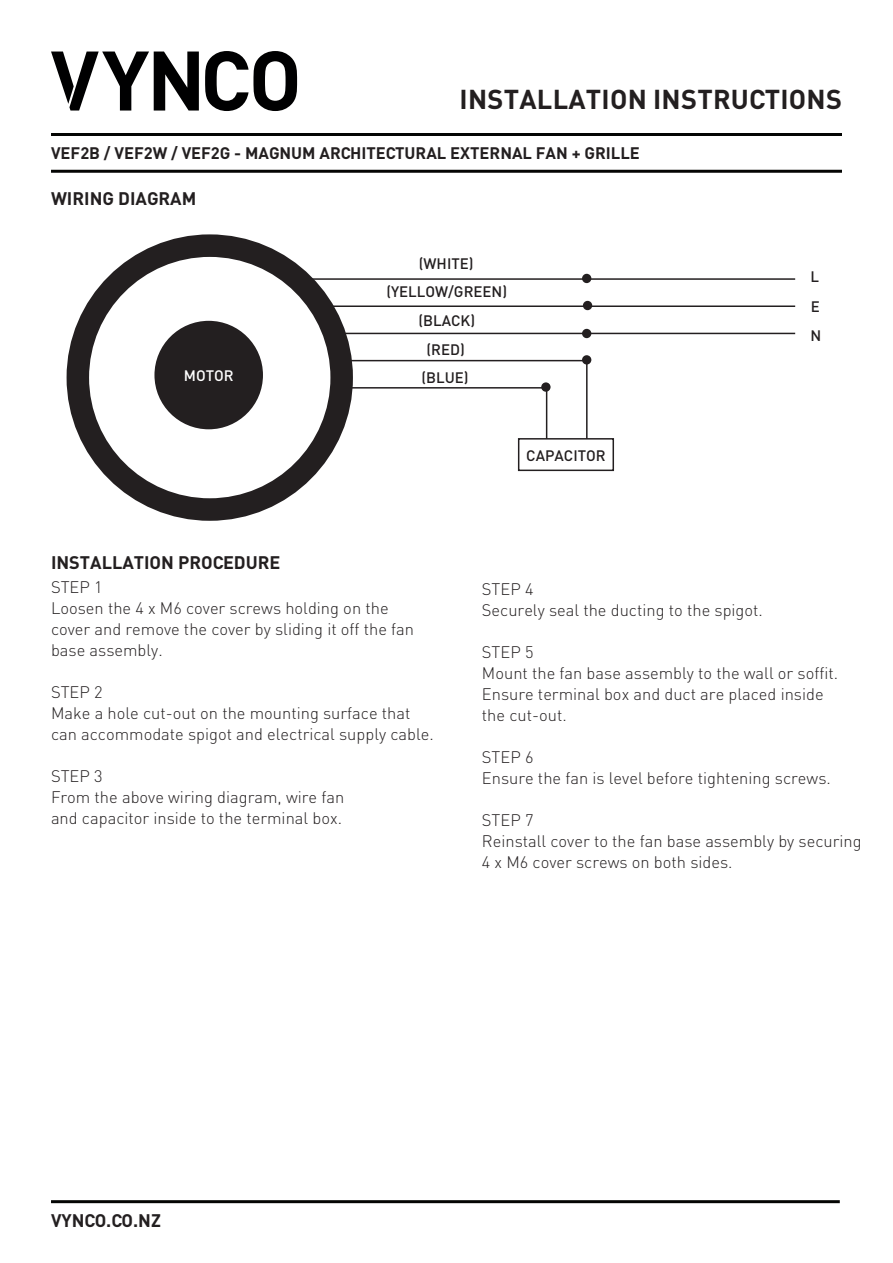
<style>
.page{position:relative;width:893px;height:1263px;background:#fff}
.page>*{position:absolute;margin:0;border:0;box-sizing:border-box;transform-origin:0 0}
.t1{font:700 27px "DIN";letter-spacing:.01em;color:#231f20}
.t2{font:700 18px "DIN";color:#231f20}
.t3{font:300 16.5px "DIN";color:#231f20}
.t4{font:700 16.5px "DIN";color:#231f20}
.t5{font:500 15px "DIN";color:#231f20}
.t6{font:500 15px "DIN";color:#fff}
</style>
<div class="page">
<hr style="left:51px;top:170px;width:791px;height:3px;background:#040503">
<hr style="left:51px;top:133px;width:791px;height:3px;background:#040503">
<svg style="left:205px;top:51px;width:92px;height:60px"></svg>
<svg style="left:51px;top:52px;width:148px;height:59px"></svg>
<hr style="left:51px;top:1200px;width:789px;height:3px;background:#040503">
<div style="left:67px;top:234px;width:286px;height:287px;border:22px solid #231f20;border-radius:50%"></div>
<div style="left:154px;top:321px;width:109px;height:108px;background:#231f20;border-radius:50%"></div>
<hr style="left:310px;top:278px;width:485px;height:2px;background:#231f20">
<hr style="left:329px;top:305px;width:466px;height:2px;background:#231f20">
<hr style="left:344px;top:333px;width:451px;height:1px;background:#231f20">
<hr style="left:586px;top:361px;width:2px;height:78px;background:#231f20">
<hr style="left:546px;top:387px;width:1px;height:52px;background:#231f20">
<div style="left:518px;top:438px;width:96px;height:33px;border:2px solid #231f20"></div>
<hr style="left:347px;top:360px;width:240px;height:1px;background:#231f20">
<hr style="left:342px;top:387px;width:205px;height:2px;background:#231f20">
<div style="left:582px;top:274px;width:9px;height:9px;background:#231f20;border-radius:50%"></div>
<div style="left:583px;top:301px;width:9px;height:9px;background:#231f20;border-radius:50%"></div>
<div style="left:582px;top:329px;width:9px;height:9px;background:#231f20;border-radius:50%"></div>
<svg style="left:541px;top:382px;width:10px;height:10px"></svg>
<div style="left:582px;top:355px;width:9px;height:10px;background:#231f20;border-radius:50%"></div>
<h1 class="t1" style="left:459px;top:81px;width:384px">INSTALLATION INSTRUCTIONS</h1>
<p class="t4" style="left:51px;top:142px;width:590px">VEF2B / VEF2W / VEF2G - MAGNUM ARCHITECTURAL EXTERNAL FAN + GRILLE</p>
<p class="t2" style="left:51px;top:187px;width:147px">WIRING DIAGRAM</p>
<p class="t6" style="left:184px;top:366px;width:51px">MOTOR</p>
<p class="t5" style="left:419px;top:254px;width:56px">(WHITE)</p>
<p class="t5" style="left:386px;top:282px;width:122px">(YELLOW/GREEN)</p>
<p class="t5" style="left:418px;top:311px;width:58px">(BLACK)</p>
<p class="t5" style="left:426px;top:339px;width:40px">(RED)</p>
<p class="t5" style="left:421px;top:368px;width:49px">(BLUE)</p>
<p class="t5" style="left:526px;top:446px;width:81px">CAPACITOR</p>
<p class="t5" style="left:810px;top:267px;width:10px">L</p>
<p class="t5" style="left:811px;top:296px;width:11px">E</p>
<p class="t5" style="left:810px;top:326px;width:12px">N</p>
<p class="t2" style="left:51px;top:551px;width:231px">INSTALLATION PROCEDURE</p>
<p class="t3" style="left:51px;top:577px;width:53px">STEP 1</p>
<p class="t3" style="left:51px;top:598px;width:339px">Loosen the 4 x M6 cover screws holding on the</p>
<p class="t3" style="left:51px;top:619px;width:365px">cover and remove the cover by sliding it off the fan</p>
<p class="t3" style="left:51px;top:640px;width:113px">base assembly.</p>
<p class="t3" style="left:51px;top:682px;width:53px">STEP 2</p>
<p class="t3" style="left:51px;top:703px;width:361px">Make a hole cut-out on the mounting surface that</p>
<p class="t3" style="left:51px;top:724px;width:384px">can accommodate spigot and electrical supply cable.</p>
<p class="t3" style="left:51px;top:766px;width:53px">STEP 3</p>
<p class="t3" style="left:51px;top:787px;width:295px">From the above wiring diagram, wire fan</p>
<p class="t3" style="left:51px;top:808px;width:292px">and capacitor inside to the terminal box.</p>
<p class="t3" style="left:482px;top:579px;width:53px">STEP 4</p>
<p class="t3" style="left:482px;top:600px;width:282px">Securely seal the ducting to the spigot.</p>
<p class="t3" style="left:482px;top:642px;width:53px">STEP 5</p>
<p class="t3" style="left:482px;top:663px;width:358px">Mount the fan base assembly to the wall or soffit.</p>
<p class="t3" style="left:482px;top:684px;width:343px">Ensure terminal box and duct are placed inside</p>
<p class="t3" style="left:482px;top:705px;width:86px">the cut-out.</p>
<p class="t3" style="left:482px;top:747px;width:53px">STEP 6</p>
<p class="t3" style="left:482px;top:768px;width:350px">Ensure the fan is level before tightening screws.</p>
<p class="t3" style="left:482px;top:810px;width:53px">STEP 7</p>
<p class="t3" style="left:482px;top:831px;width:381px">Reinstall cover to the fan base assembly by securing</p>
<p class="t3" style="left:482px;top:852px;width:252px">4 x M6 cover screws on both sides.</p>
<p class="t2" style="left:51px;top:1209px;width:111px">VYNCO.CO.NZ</p>
</div>
